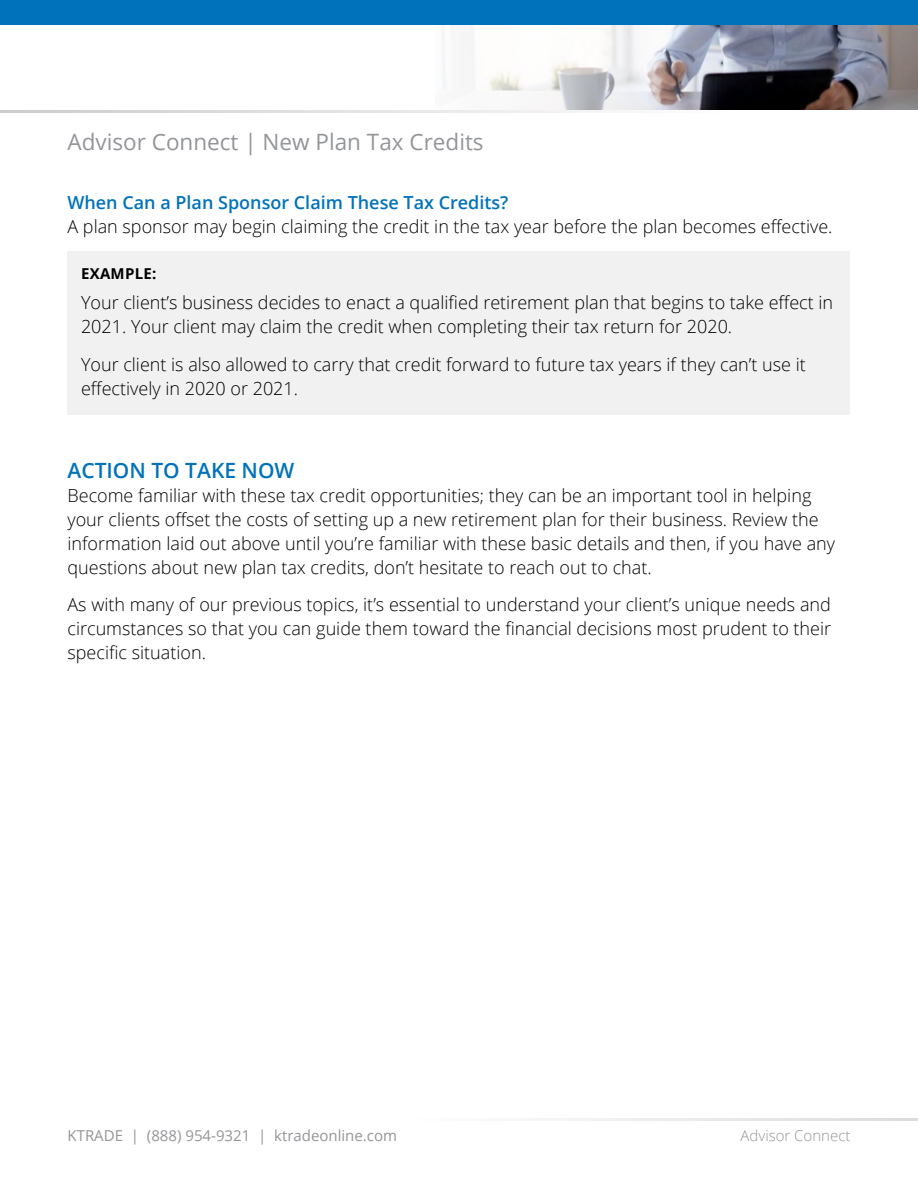
<style>
.page{position:relative;width:918px;height:1188px;background:#fff}
.page>*{position:absolute;margin:0;border:0;box-sizing:border-box;transform-origin:0 0}
.t1{font:22.5px "Open Sans";color:#939598}
.t2{font:600 21px "Open Sans";color:#0072bc}
.t3{font:300 18px/24px "Open Sans";color:#000}
.t4{font:600 18px "Open Sans";color:#0072bc}
.t5{font:15px "Open Sans";color:#939598}
.t6{font:300 15px "Open Sans";color:#939598}
.t7{font:700 15px "Open Sans";letter-spacing:.02em;color:#000}
</style>
<div class="page">
<hr style="left:0;top:110px;width:728px;height:3px;background:#bcbec0">
<hr style="left:416px;top:1118px;width:502px;height:2px;background:#bcbec0">
<img style="left:435px;top:24px;width:483px;height:86px">
<div style="left:0;top:0;width:918px;height:24px;background:#0072bc"></div>
<div style="left:68px;top:251px;width:782px;height:164px;background:#f1f1f2"></div>
<p class="t1" style="left:68px;top:127px;width:418px">Advisor Connect | New Plan Tax Credits</p>
<p class="t4" style="left:68px;top:190px;width:442px">When Can a Plan Sponsor Claim These Tax Credits?</p>
<p class="t3" style="left:68px;top:214px;width:767px">A plan sponsor may begin claiming the credit in the tax year before the plan becomes effective.</p>
<p class="t7" style="left:81px;top:263px;width:77px">EXAMPLE:</p>
<p class="t3" style="left:81px;top:290px;width:754px">Your client’s business decides to enact a qualified retirement plan that begins to take effect in<br>2021. Your client may claim the credit when completing their tax return for 2020.</p>
<p class="t3" style="left:81px;top:352px;width:726px">Your client is also allowed to carry that credit forward to future tax years if they can’t use it effectively in 2020 or 2021.</p>
<p class="t2" style="left:68px;top:456px;width:228px">ACTION TO TAKE NOW</p>
<p class="t3" style="left:68px;top:483px;width:769px">Become familiar with these tax credit opportunities; they can be an important tool in helping your clients offset the costs of setting up a new retirement plan for their business. Review the information laid out above until you’re familiar with these basic details and then, if you have any questions about new plan tax credits, don’t hesitate to reach out to chat.</p>
<p class="t3" style="left:68px;top:592px;width:765px;text-align:justify">As with many of our previous topics, it’s essential to understand your client’s unique needs and circumstances so that you can guide them toward the financial decisions most prudent to their specific situation.</p>
<p class="t5" style="left:68px;top:1125px;width:331px">KTRADE | (888) 954-9321 | ktradeonline.com</p>
<p class="t6" style="left:741px;top:1125px;width:111px">Advisor Connect</p>
</div>
